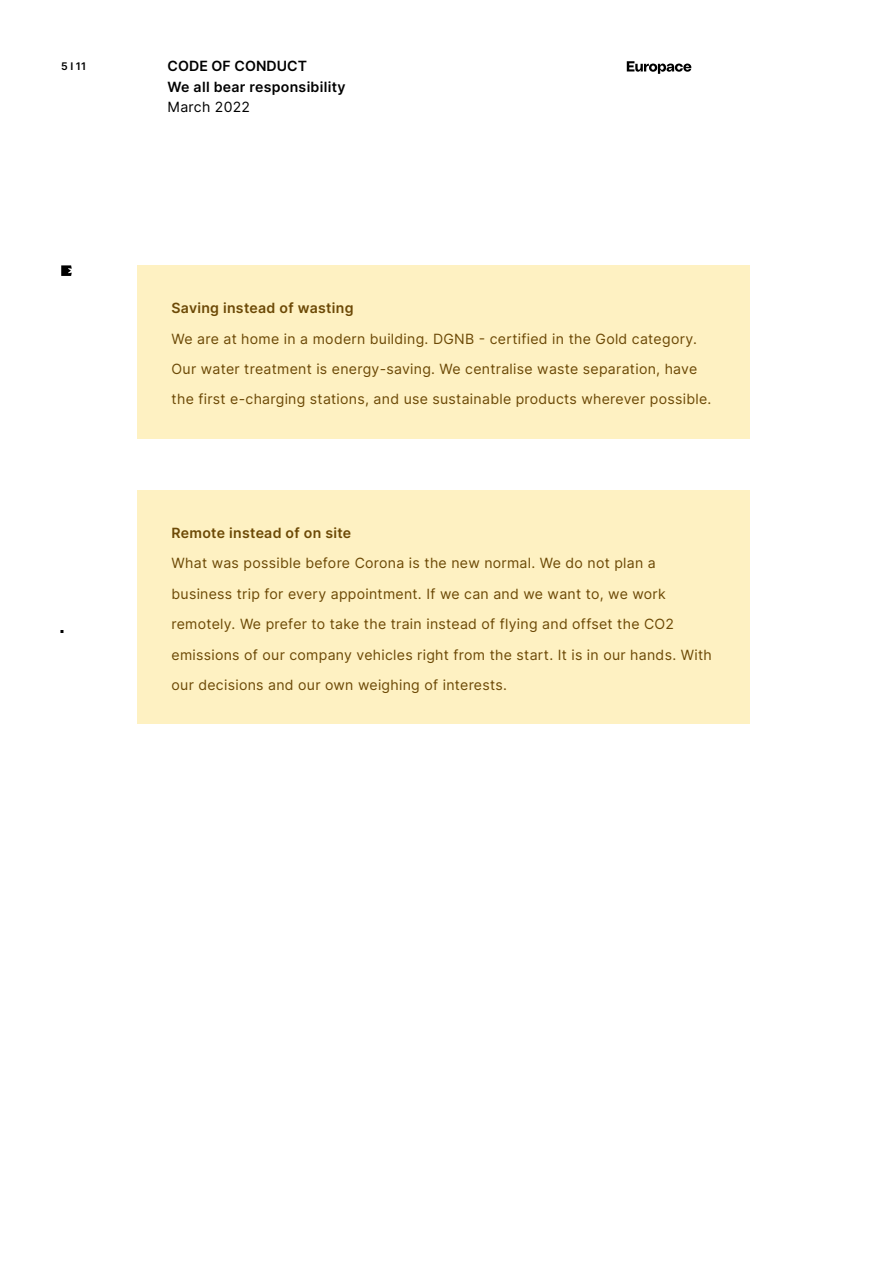
<style>
.page{position:relative;width:893px;height:1263px;background:#fff}
.page>*{position:absolute;margin:0;border:0;box-sizing:border-box;transform-origin:0 0}
.t1{font:14.1px/30.5px "Inter";letter-spacing:.02em;color:#6c4906}
.t2{font:600 14.1px "Inter";letter-spacing:.02em;color:#6c4906}
.t3{font:600 14.1px/20.4px "Inter";letter-spacing:.02em;color:#000}
.t4{font:14.1px "Inter";letter-spacing:.02em;color:#000}
.t5{font:600 10.5px "Inter";color:#000}
</style>
<div class="page">
<svg style="left:627px;top:61px;width:64px;height:13px"></svg>
<svg style="left:61px;top:265px;width:11px;height:11px"></svg>
<div style="left:137px;top:265px;width:613px;height:173px;background:#fef1c2"></div>
<div style="left:137px;top:490px;width:613px;height:234px;background:#fef1c2"></div>
<p class="t5" style="left:61px;top:58px;width:26px">5 I 11</p>
<p class="t3" style="left:168px;top:56px;width:179px">CODE OF CONDUCT<br>We all bear responsibility</p>
<p class="t4" style="left:168px;top:97px;width:84px">March 2022</p>
<p class="t2" style="left:171px;top:298px;width:184px">Saving instead of wasting</p>
<p class="t1" style="left:171px;top:323px;width:541px">We are at home in a modern building. DGNB - certified in the Gold category.<br>Our water treatment is energy-saving. We centralise waste separation, have the first e-charging stations, and use sustainable products wherever possible.</p>
<p class="t2" style="left:171px;top:522px;width:181px">Remote instead of on site</p>
<p class="t1" style="left:171px;top:547px;width:542px">What was possible before Corona is the new normal. We do not plan a business trip for every appointment. If we can and we want to, we work remotely. We prefer to take the train instead of flying and offset the CO2 emissions of our company vehicles right from the start. It is in our hands. With our decisions and our own weighing of interests.</p>
</div>
